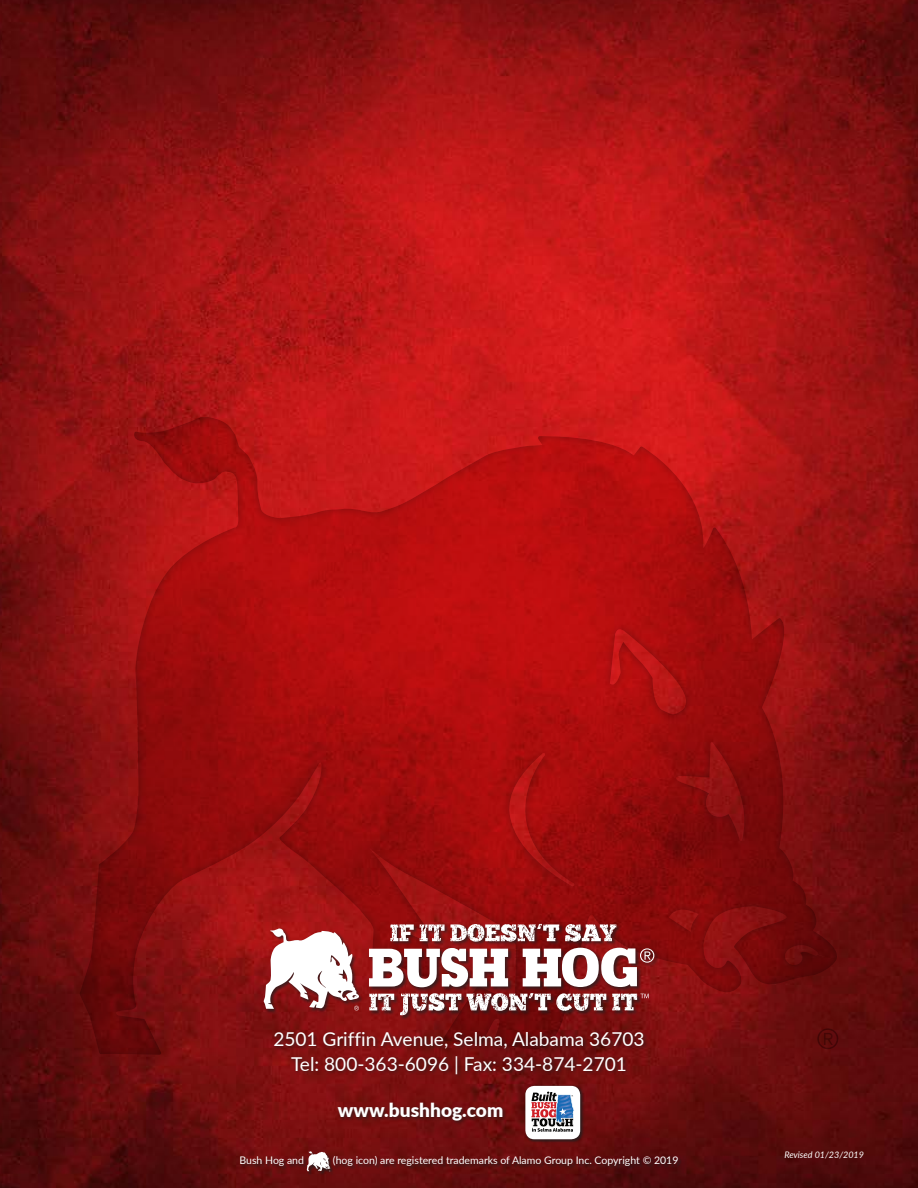
<style>
.page{position:relative;width:918px;height:1188px;background:#fff}
.page>*{position:absolute;margin:0;border:0;box-sizing:border-box;transform-origin:0 0}
.t1{font:19.05px/24.6px "Lato";color:#fff;text-align:center}
.t2{font:900 19.05px "Lato";color:#fff}
.t3{font:10.5px "Lato";color:#fff}
.t4{font:italic 9px "Lato";color:#fff}
</style>
<div class="page">
<img style="left:0;top:0;width:918px;height:1188px">
<div style="left:80px;top:417px;width:760px;height:639px;background:#231f20;opacity:.75"></div>
<div style="left:241px;top:1152px;width:441px;height:24px;background:#231f20;opacity:.75"></div>
<svg style="left:307px;top:1151px;width:23px;height:21px"></svg>
<div style="left:272px;top:1031px;width:376px;height:113px;background:#231f20;opacity:.75"></div>
<div style="left:525px;top:1086px;width:58px;height:56px;background:#231f20;opacity:.5"></div>
<div style="left:525px;top:1086px;width:55px;height:53px;background:#fff;border-radius:9px"></div>
<svg style="left:531px;top:1092px;width:43px;height:40px"></svg>
<div style="left:263px;top:924px;width:397px;height:96px;background:#231f20;opacity:.75"></div>
<svg style="left:369px;top:948px;width:139px;height:39px"></svg>
<svg style="left:523px;top:948px;width:131px;height:39px"></svg>
<svg style="left:390px;top:924px;width:24px;height:17px"></svg>
<svg style="left:565px;top:924px;width:51px;height:18px"></svg>
<svg style="left:420px;top:924px;width:139px;height:18px"></svg>
<svg style="left:369px;top:994px;width:25px;height:16px"></svg>
<svg style="left:400px;top:993px;width:206px;height:22px"></svg>
<svg style="left:264px;top:928px;width:95px;height:82px"></svg>
<svg style="left:612px;top:994px;width:37px;height:16px"></svg>
<h1 class="t1" style="left:273px;top:1026px;width:373px">2501 Griffin Avenue, Selma, Alabama 36703<br>Tel: 800-363-6096 | Fax: 334-874-2701</h1>
<h1 class="t2" style="left:338px;top:1096px;width:167px">www.bushhog.com</h1>
<p class="t3" style="left:240px;top:1153px;width:66px">Bush Hog and</p>
<p class="t3" style="left:333px;top:1153px;width:347px">(hog icon) are registered trademarks of Alamo Group Inc. Copyright © 2019</p>
<p class="t4" style="left:784px;top:1148px;width:81px">Revised 01/23/2019</p>
</div>
